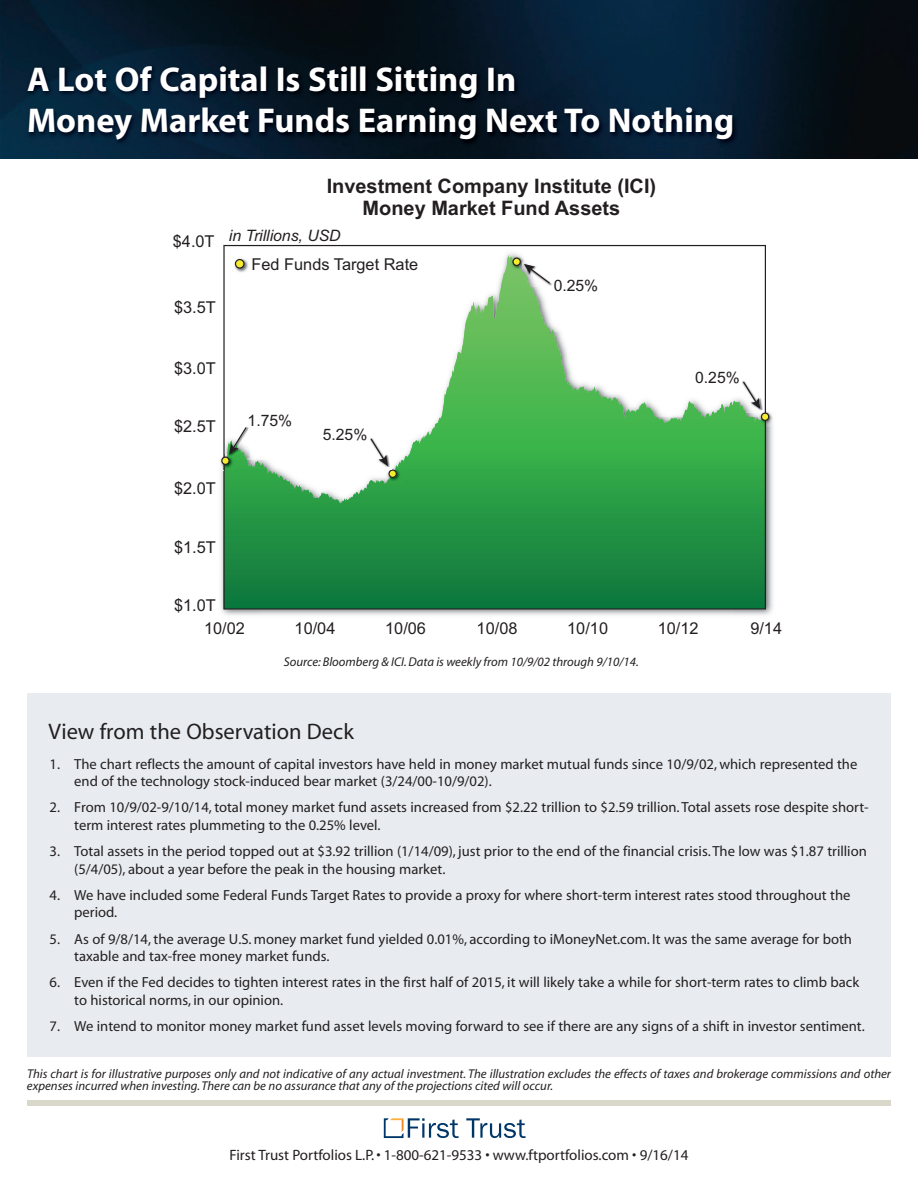
<style>
.page{position:relative;width:918px;height:1188px;background:#fff}
.page>*{position:absolute;margin:0;border:0;box-sizing:border-box;transform-origin:0 0}
.t1{font:700 34.5px/41.4px "Myriad";color:#fff}
.t2{font:22.5px "Myriad";color:#231f20}
.t3{font:700 19.95px/21.8px "Arial";color:#231f20;text-align:center}
.t4{font:16.35px "Arial";color:#231f20}
.t5{font:15.75px "Arial";color:#231f20}
.t6{font:italic 15.75px "Arial";color:#231f20}
.t7{font:15px "Myriad";color:#231f20}
.t8{font:14.7px/17.5px "Myriad";color:#231f20}
.t9{font:italic 12.75px/12.8px "Myriad";color:#231f20}
</style>
<div class="page">
<div style="left:27px;top:693px;width:864px;height:364px;background:#e8ecf1"></div>
<img style="left:0;top:0;width:918px;height:159px">
<svg style="left:466px;top:1118px;width:60px;height:20px"></svg>
<svg style="left:384px;top:1118px;width:75px;height:20px"></svg>
<div style="left:27px;top:1100px;width:864px;height:6px;background:#dad8ca"></div>
<img style="left:21px;top:52px;width:814px;height:99px">
<img style="left:221px;top:470px;width:38px;height:145px">
<img style="left:735px;top:426px;width:38px;height:189px">
<svg style="left:223px;top:245px;width:543px;height:365px"></svg>
<svg style="left:221px;top:426px;width:29px;height:44px"></svg>
<img style="left:769px;top:412px;width:4px;height:14px">
<svg style="left:742px;top:382px;width:27px;height:44px"></svg>
<h1 class="t1" style="left:27px;top:61px;width:709px">A Lot Of Capital Is Still Sitting In<br>Money Market Funds Earning Next To Nothing</h1>
<p class="t4" style="left:173px;top:230px;width:43px">$4.0T</p>
<p class="t4" style="left:174px;top:297px;width:43px">$3.5T</p>
<h3 class="t3" style="left:327px;top:176px;width:331px">Investment Company Institute (ICI)<br>Money Market Fund Assets</h3>
<p class="t6" style="left:229px;top:225px;width:113px">in Trillions, USD</p>
<p class="t4" style="left:251px;top:254px;width:168px">Fed Funds Target Rate</p>
<p class="t5" style="left:554px;top:275px;width:46px">0.25%</p>
<p class="t4" style="left:174px;top:357px;width:43px">$3.0T</p>
<p class="t4" style="left:174px;top:416px;width:43px">$2.5T</p>
<p class="t4" style="left:174px;top:477px;width:43px">$2.0T</p>
<p class="t4" style="left:174px;top:537px;width:43px">$1.5T</p>
<p class="t4" style="left:174px;top:595px;width:43px">$1.0T</p>
<p class="t5" style="left:248px;top:410px;width:46px">1.75%</p>
<p class="t5" style="left:323px;top:424px;width:46px">5.25%</p>
<p class="t5" style="left:695px;top:367px;width:46px">0.25%</p>
<p class="t4" style="left:204px;top:617px;width:42px">10/02</p>
<p class="t4" style="left:295px;top:617px;width:42px">10/04</p>
<p class="t4" style="left:385px;top:617px;width:42px">10/06</p>
<p class="t4" style="left:477px;top:617px;width:42px">10/08</p>
<p class="t4" style="left:567px;top:617px;width:42px">10/10</p>
<p class="t4" style="left:658px;top:617px;width:42px">10/12</p>
<p class="t4" style="left:750px;top:617px;width:33px">9/14</p>
<p class="t9" style="left:284px;top:656px;width:357px">Source: Bloomberg &amp; ICI.Data is weekly from 10/9/02 through 9/10/14.</p>
<h2 class="t2" style="left:49px;top:723px;width:307px">View from the Observation Deck</h2>
<p class="t8" style="left:74px;top:756px;width:785px;text-indent:-25px">1. The chart reflects the amount of capital investors have held in money market mutual funds since 10/9/02, which represented the end of the technology stock-induced bear market (3/24/00-10/9/02).</p>
<p class="t8" style="left:74px;top:800px;width:796px;text-indent:-25px">2. From 10/9/02-9/10/14, total money market fund assets increased from $2.22 trillion to $2.59 trillion.Total assets rose despite short&shy;term interest rates plummeting to the 0.25% level.</p>
<p class="t8" style="left:74px;top:844px;width:794px;text-indent:-25px">3. Total assets in the period topped out at $3.92 trillion (1/14/09), just prior to the end of the financial crisis.The low was $1.87 trillion (5/4/05), about a year before the peak in the housing market.</p>
<p class="t8" style="left:74px;top:887px;width:778px;text-indent:-25px">4. We have included some Federal Funds Target Rates to provide a proxy for where short-term interest rates stood throughout the period.</p>
<p class="t8" style="left:74px;top:931px;width:779px;text-indent:-25px">5. As of 9/8/14, the average U.S. money market fund yielded 0.01%, according to iMoneyNet.com. It was the same average for both taxable and tax-free money market funds.</p>
<p class="t8" style="left:74px;top:975px;width:787px;text-indent:-25px">6. Even if the Fed decides to tighten interest rates in the first half of 2015, it will likely take a while for short-term rates to climb back to historical norms, in our opinion.</p>
<p class="t8" style="left:50px;top:1019px;width:817px">7. We intend to monitor money market fund asset levels moving forward to see if there are any signs of a shift in investor sentiment.</p>
<p class="t9" style="left:27px;top:1068px;width:866px">This chart is for illustrative purposes only and not indicative of any actual investment. The illustration excludes the effects of taxes and brokerage commissions and other expenses incurred when investing.There can be no assurance that any of the projections cited will occur.</p>
<p class="t7" style="left:230px;top:1149px;width:460px">First Trust Portfolios L.P.• 1-800-621-9533 • www.ftportfolios.com • 9/16/14</p>
</div>
